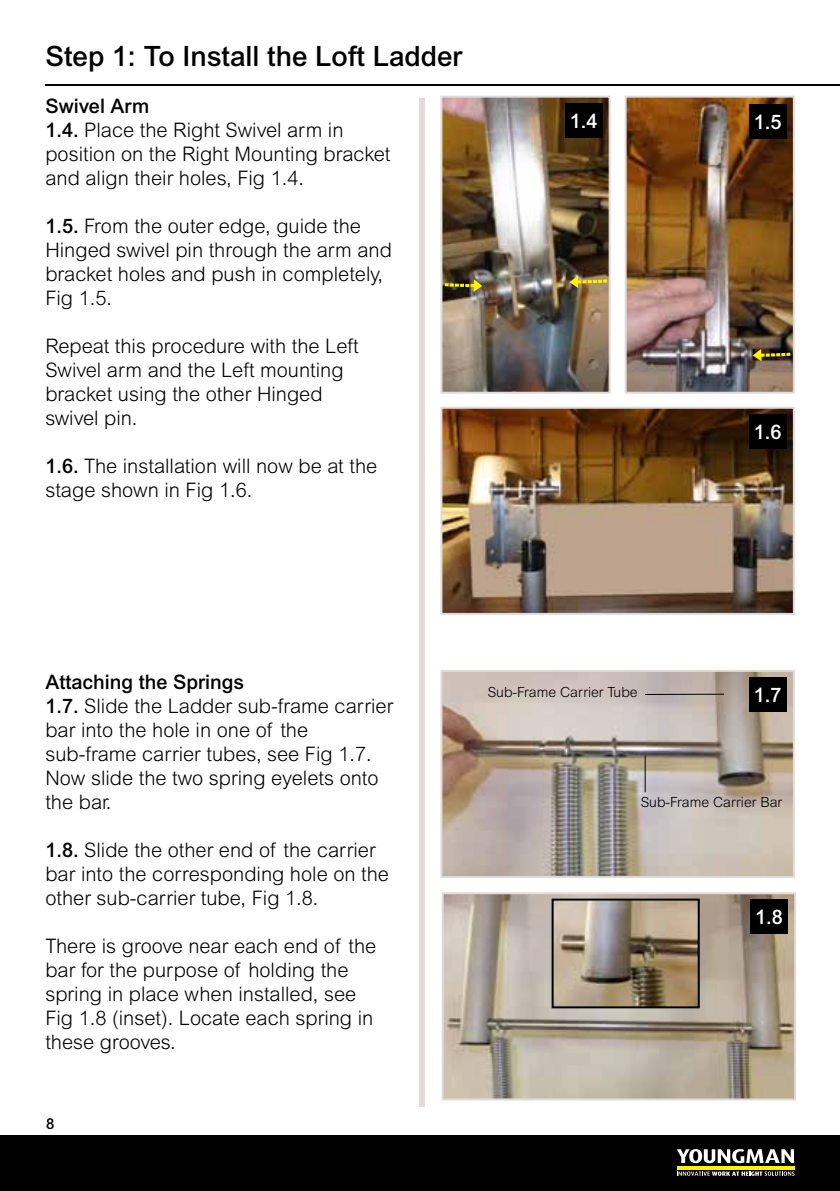
<style>
.page{position:relative;width:840px;height:1191px;background:#fff}
.page>*{position:absolute;margin:0;border:0;box-sizing:border-box;transform-origin:0 0}
.t1{font:500 28px "Arial MT Std";color:#000}
.t2{font:300 20px/24px "Arial MT Std";color:#000}
.t3{font:500 20px "Arial MT Std";color:#fff}
.t4{font:500 15px "Arial MT Std";color:#000}
.t5{font:300 14px "Arial MT Std";color:#000}
.s1{font-weight:500}
</style>
<div class="page">
<div style="left:0;top:1135px;width:839px;height:56px;background:#000"></div>
<hr style="left:676px;top:1166px;width:118px;height:3px;background:#fff200">
<svg style="left:677px;top:1149px;width:116px;height:14px"></svg>
<svg style="left:677px;top:1171px;width:117px;height:4px"></svg>
<div style="left:419px;top:98px;width:5px;height:1008px;background:#e0dbda"></div>
<img style="left:627px;top:99px;width:164px;height:292px">
<div style="left:624px;top:96px;width:170px;height:298px;border:2px solid #e0dbda"></div>
<img style="left:443px;top:99px;width:164px;height:292px">
<div style="left:440px;top:96px;width:170px;height:298px;border:2px solid #e0dbda"></div>
<img style="left:443px;top:410px;width:348px;height:202px">
<div style="left:440px;top:407px;width:354px;height:208px;border:2px solid #e0dbda"></div>
<img style="left:443px;top:673px;width:348px;height:202px">
<div style="left:440px;top:670px;width:354px;height:208px;border:2px solid #e0dbda"></div>
<img style="left:444px;top:895px;width:348px;height:202px">
<div style="left:441px;top:892px;width:354px;height:208px;border:2px solid #e0dbda"></div>
<img style="left:554px;top:901px;width:142px;height:104px">
<div style="left:551px;top:898px;width:148px;height:110px;border:2px solid #000"></div>
<div style="left:748px;top:104px;width:38px;height:34px;background:#000"></div>
<div style="left:748px;top:414px;width:38px;height:35px;background:#000"></div>
<div style="left:748px;top:677px;width:38px;height:35px;background:#000"></div>
<div style="left:750px;top:899px;width:37px;height:35px;background:#000"></div>
<div style="left:565px;top:103px;width:37px;height:35px;background:#000"></div>
<hr style="left:644px;top:694px;width:79px;height:1px;background:#000">
<hr style="left:644px;top:755px;width:1px;height:37px;background:#000">
<svg style="left:752px;top:349px;width:37px;height:12px"></svg>
<svg style="left:569px;top:276px;width:37px;height:12px"></svg>
<svg style="left:444px;top:279px;width:38px;height:13px"></svg>
<hr style="left:45px;top:84px;width:794px;height:1px;background:#000">
<h1 class="t1" style="left:45px;top:39px;width:418px">Step 1: To Install the Loft Ladder</h1>
<p class="t2" style="left:45px;top:93px;width:346px"><span class="s1">Swivel Arm<br>1.4.</span> Place the Right Swivel arm in position on the Right Mounting bracket and align their holes, Fig 1.4.</p>
<p class="t2" style="left:45px;top:213px;width:348px"><span class="s1">1.5.</span> From the outer edge, guide the<br>Hinged swivel pin through the arm and bracket holes and push in completely,<br>Fig 1.5.</p>
<p class="t2" style="left:45px;top:333px;width:314px">Repeat this procedure with the Left<br>Swivel arm and the Left mounting bracket using the other Hinged swivel pin.</p>
<p class="t2" style="left:45px;top:453px;width:333px"><span class="s1">1.6.</span> The installation will now be at the stage shown in Fig 1.6.</p>
<p class="t3" style="left:569px;top:110px;width:29px">1.4</p>
<p class="t3" style="left:753px;top:110px;width:29px">1.5</p>
<p class="t3" style="left:753px;top:420px;width:29px">1.6</p>
<p class="t2" style="left:45px;top:669px;width:349px"><span class="s1">Attaching the Springs<br>1.7.</span> Slide the Ladder sub-frame carrier bar into the hole in one of the sub-frame carrier tubes, see Fig 1.7.<br>Now slide the two spring eyelets onto the bar.</p>
<p class="t2" style="left:45px;top:837px;width:345px"><span class="s1">1.8.</span> Slide the other end of the carrier bar into the corresponding hole on the other sub-carrier tube, Fig 1.8.</p>
<p class="t2" style="left:45px;top:933px;width:332px">There is groove near each end of the bar for the purpose of holding the spring in place when installed, see<br>Fig 1.8 (inset). Locate each spring in these grooves.</p>
<p class="t4" style="left:46px;top:1115px;width:10px">8</p>
<p class="t5" style="left:487px;top:684px;width:151px">Sub-Frame Carrier Tube</p>
<p class="t3" style="left:753px;top:683px;width:29px">1.7</p>
<p class="t5" style="left:640px;top:794px;width:143px">Sub-Frame Carrier Bar</p>
<p class="t3" style="left:754px;top:905px;width:29px">1.8</p>
</div>
